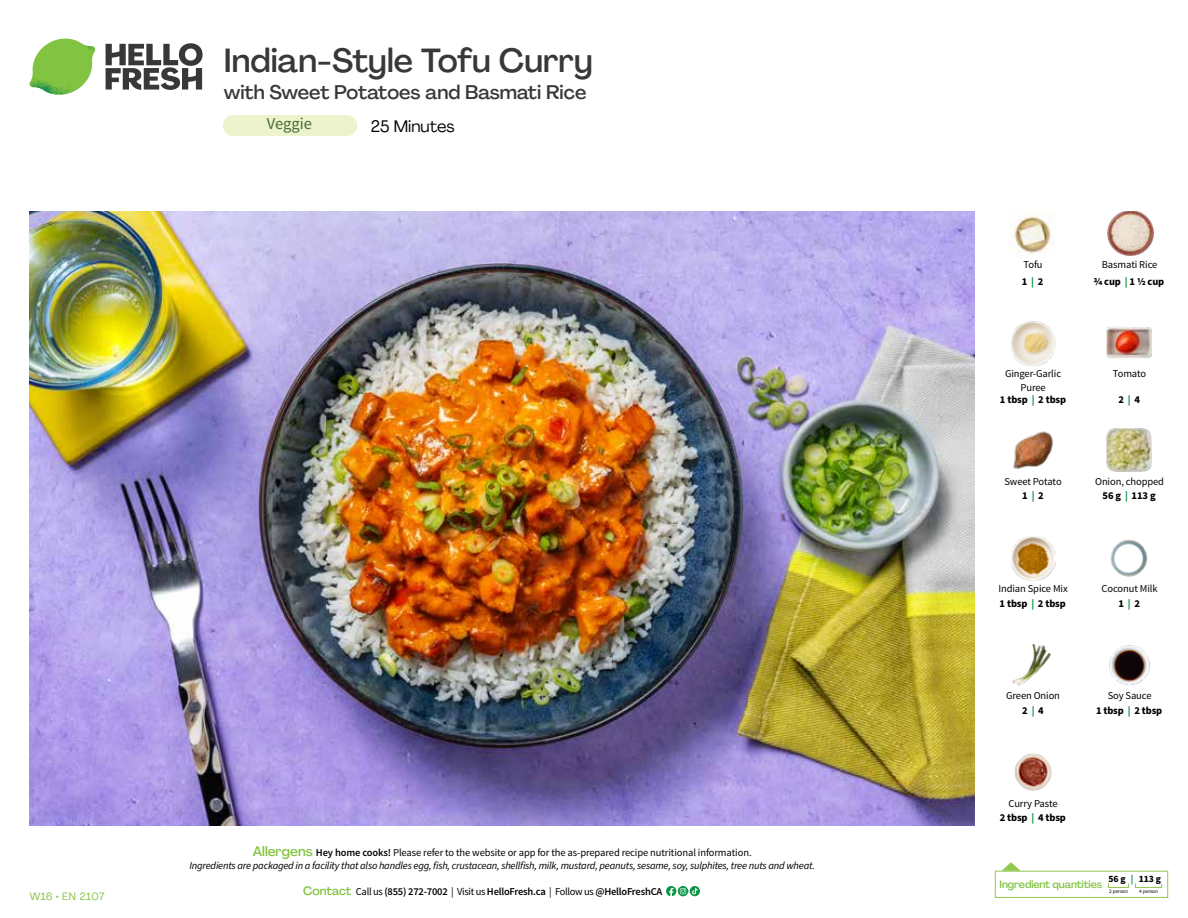
<style>
.page{position:relative;width:1188px;height:918px;background:#fff}
.page>*{position:absolute;margin:0;border:0;box-sizing:border-box;transform-origin:0 0}
.t1{font:500 33px "Agrandir";letter-spacing:-.005em;color:#383839}
.t2{font:500 19.5px "Agrandir";color:#383839}
.t3{font:16.5px "Agrandir";color:#000}
.t4{font:16.5px "Source Sans Pro";color:#476b32}
.t5{font:italic 10.5px/13.5px "Source Sans Pro";letter-spacing:-.02em;color:#000;text-align:center}
.t6{font:10.5px/14.9px "Source Sans Pro";letter-spacing:-.01em;color:#000;text-align:center}
.t7{font:600 10.5px "Source Sans Pro";letter-spacing:-.02em;color:#000}
.t8{font:700 10.5px/14.9px "Source Sans Pro";letter-spacing:-.01em;color:#000;text-align:center}
.t9{font:500 10.5px "Agrandir";letter-spacing:-.01em;color:#82c341}
.t10{font:10.5px "Agrandir";letter-spacing:.05em;color:#82c341}
.t11{font:700 9.6px "Source Sans Pro";color:#000}
.t12{font:5.25px "Source Sans Pro";letter-spacing:-.01em;color:#000}
.s1{font-family:"Agrandir";font-weight:500;font-style:normal;font-size:13.5px;color:#82c341}
.s2{font-weight:600;font-style:normal}
.s3{font-style:normal}
.s4{font-family:"Agrandir";font-weight:500;font-size:12px;color:#82c341}
.s5{font-weight:400}
.s6{font-weight:700}
.s7{font-weight:700;color:#0b9446}
.s8{color:#0b9446}
</style>
<div class="page">
<svg style="left:106px;top:43px;width:97px;height:47px"></svg>
<svg style="left:34px;top:39px;width:59px;height:38px"></svg>
<img style="left:65px;top:39px;width:30px;height:25px">
<img style="left:33px;top:60px;width:56px;height:10px">
<img style="left:29px;top:64px;width:58px;height:31px">
<img style="left:64px;top:70px;width:25px;height:24px">
<img style="left:30px;top:211px;width:945px;height:615px">
<svg style="left:690px;top:886px;width:10px;height:10px"></svg>
<svg style="left:666px;top:886px;width:32px;height:10px"></svg>
<svg style="left:1002px;top:862px;width:19px;height:9px"></svg>
<div style="left:995px;top:871px;width:173px;height:27px;border:1px solid #91c84e"></div>
<div style="left:1108px;top:883px;width:21px;height:5px;border:1px solid #91c84e"></div>
<div style="left:1135px;top:883px;width:27px;height:5px;border:1px solid #91c84e"></div>
<img style="left:1011px;top:321px;width:45px;height:45px">
<img style="left:1106px;top:326px;width:46px;height:33px">
<img style="left:1013px;top:431px;width:40px;height:38px">
<img style="left:1106px;top:428px;width:46px;height:44px">
<img style="left:1011px;top:536px;width:45px;height:45px">
<img style="left:1110px;top:539px;width:38px;height:38px">
<img style="left:1012px;top:643px;width:39px;height:44px">
<img style="left:1014px;top:753px;width:38px;height:38px">
<img style="left:1108px;top:211px;width:45px;height:45px">
<img style="left:1010px;top:212px;width:42px;height:42px">
<img style="left:1109px;top:645px;width:41px;height:40px">
<div style="left:223px;top:115px;width:134px;height:21px;background:#edf3cd;border-radius:10px"></div>
<h1 class="t1" style="left:224px;top:40px;width:370px">Indian-Style Tofu Curry</h1>
<h2 class="t2" style="left:224px;top:80px;width:364px">with Sweet Potatoes and Basmati Rice</h2>
<h3 class="t3" style="left:371px;top:116px;width:86px">25 Minutes</h3>
<h3 class="t4" style="left:267px;top:114px;width:47px">Veggie</h3>
<p class="t10" style="left:30px;top:890px;width:76px">W16 • EN 2107</p>
<p class="t5" style="left:189px;top:846px;width:627px"><span class="s1">Allergens</span> <span class="s2">Hey home cooks!</span> <span class="s3">Please refer to the website or app for the as-prepared recipe nutritional information.<br></span>Ingredients are packaged in a facility that also handles egg, fish, crustacean, shellfish, milk, mustard, peanuts, sesame, soy, sulphites, tree nuts and wheat.</p>
<p class="t7" style="left:303px;top:885px;width:361px"><span class="s4">Contact</span> <span class="s5">Call us</span> (855) 272-7002 <span class="s5">| Visit us</span> HelloFresh.ca <span class="s5">| Follow us</span> @HelloFreshCA</p>
<p class="t6" style="left:1022px;top:257px;width:23px;line-height:16.4px;text-align:left">Tofu<br><span class="s6">1</span> <span class="s7">|</span> <span class="s6">2</span></p>
<p class="t8" style="left:1094px;top:257px;width:72px;line-height:16.4px"><span class="s5">Basmati Rice<br></span>3/4 cup <span class="s8">|</span> 1 1/2 cup</p>
<p class="t6" style="left:1005px;top:367px;width:58px;line-height:13.5px">Ginger-Garlic<br>Puree</p>
<p class="t8" style="left:1000px;top:392px;width:68px">1 tbsp <span class="s8">|</span> 2 tbsp</p>
<p class="t6" style="left:1113px;top:366px;width:35px">Tomato</p>
<p class="t8" style="left:1118px;top:392px;width:23px">2 <span class="s8">|</span> 4</p>
<p class="t6" style="left:1004px;top:474px;width:59px">Sweet Potato<br><span class="s6">1</span> <span class="s7">|</span> <span class="s6">2</span></p>
<p class="t6" style="left:1095px;top:474px;width:70px">Onion, chopped<br><span class="s6">56 g</span> <span class="s7">|</span> <span class="s6">113 g</span></p>
<p class="t6" style="left:998px;top:581px;width:71px;text-align:left">Indian Spice Mix<br><span class="s6">1 tbsp</span> <span class="s7">|</span> <span class="s6">2 tbsp</span></p>
<p class="t6" style="left:1102px;top:581px;width:57px">Coconut Milk<br><span class="s6">1</span> <span class="s7">|</span> <span class="s6">2</span></p>
<p class="t6" style="left:1006px;top:689px;width:55px">Green Onion<br><span class="s6">2</span> <span class="s7">|</span> <span class="s6">4</span></p>
<p class="t8" style="left:1096px;top:689px;width:68px"><span class="s5">Soy Sauce<br></span>1 tbsp <span class="s8">|</span> 2 tbsp</p>
<p class="t6" style="left:1000px;top:796px;width:68px">Curry Paste<br><span class="s6">2 tbsp</span> <span class="s7">|</span> <span class="s6">4 tbsp</span></p>
<p class="t11" style="left:1109px;top:872px;width:54px">56 g <span class="s8">|</span> 113 g</p>
<p class="t12" style="left:1109px;top:888px;width:20px">2 person</p>
<p class="t12" style="left:1139px;top:888px;width:20px">4 person</p>
<p class="t9" style="left:1000px;top:878px;width:104px">Ingredient quantities</p>
</div>
